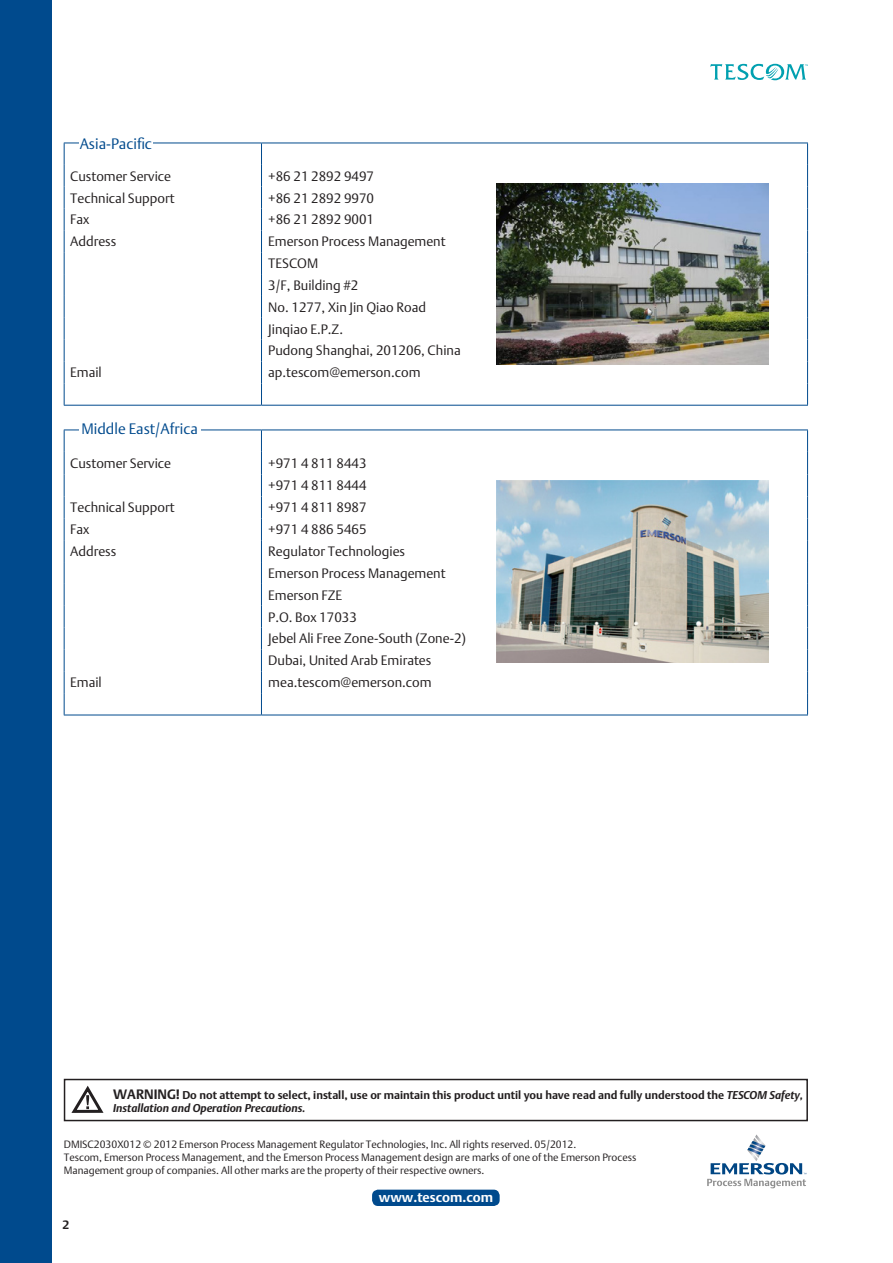
<style>
.page{position:relative;width:893px;height:1263px;background:#fff}
.page>*{position:absolute;margin:0;border:0;box-sizing:border-box;transform-origin:0 0}
.t1{font:15px "DTL Argo T Light";color:#004a8d}
.t2{font:13.5px "DTL Argo T Light";color:#231f20}
.t3{font:700 13.5px "DTL Argo T";color:#fff}
.t4{font:700 12px "DTL Argo T";color:#231f20}
.t5{font:700 11.25px/13.5px "DTL Argo T";color:#231f20}
.t6{font:10.5px/12.6px "DTL Argo T Light";color:#231f20}
.s1{font-size:13.5px}
.s2{font-style:italic}
</style>
<div class="page">
<div style="left:0;top:0;width:51px;height:1263px;background:#004a8d"></div>
<svg style="left:710px;top:64px;width:98px;height:16px"></svg>
<hr style="left:64px;top:143px;width:197px;height:1px;background:#004a8d">
<svg style="left:64px;top:143px;width:1px;height:262px"></svg>
<hr style="left:261px;top:143px;width:547px;height:1px;background:#004a8d">
<svg style="left:261px;top:143px;width:1px;height:262px"></svg>
<svg style="left:807px;top:143px;width:1px;height:262px"></svg>
<hr style="left:64px;top:405px;width:197px;height:1px;background:#004a8d">
<hr style="left:261px;top:405px;width:547px;height:1px;background:#004a8d">
<hr style="left:64px;top:430px;width:197px;height:1px;background:#004a8d">
<svg style="left:64px;top:430px;width:1px;height:285px"></svg>
<hr style="left:261px;top:430px;width:547px;height:1px;background:#004a8d">
<svg style="left:261px;top:430px;width:1px;height:285px"></svg>
<svg style="left:807px;top:430px;width:1px;height:285px"></svg>
<hr style="left:64px;top:715px;width:197px;height:1px;background:#004a8d">
<hr style="left:261px;top:715px;width:547px;height:1px;background:#004a8d">
<div style="left:79px;top:138px;width:74px;height:11px;background:#fff"></div>
<div style="left:79px;top:422px;width:121px;height:12px;background:#fff"></div>
<img style="left:496px;top:183px;width:273px;height:181px">
<img style="left:497px;top:481px;width:272px;height:181px">
<div style="left:64px;top:1079px;width:744px;height:42px;border:2px solid #231f20"></div>
<svg style="left:707px;top:1134px;width:99px;height:54px"></svg>
<div style="left:372px;top:1189px;width:128px;height:17px;background:#004a8d;border-radius:6px"></div>
<svg style="left:71px;top:1085px;width:33px;height:28px"></svg>
<p class="t1" style="left:80px;top:135px;width:74px">Asia-Pacific</p>
<p class="t2" style="left:70px;top:168px;width:103px">Customer Service</p>
<p class="t2" style="left:268px;top:168px;width:107px">+86 21 2892 9497</p>
<p class="t2" style="left:70px;top:190px;width:106px">Technical Support</p>
<p class="t2" style="left:268px;top:190px;width:107px">+86 21 2892 9970</p>
<p class="t2" style="left:70px;top:212px;width:21px">Fax</p>
<p class="t2" style="left:268px;top:212px;width:107px">+86 21 2892 9001</p>
<p class="t2" style="left:70px;top:233px;width:48px">Address</p>
<p class="t2" style="left:268px;top:233px;width:179px">Emerson Process Management</p>
<p class="t2" style="left:268px;top:255px;width:52px">TESCOM</p>
<p class="t2" style="left:268px;top:277px;width:92px">3/F, Building #2</p>
<p class="t2" style="left:268px;top:299px;width:159px">No. 1277, Xin Jin Qiao Road</p>
<p class="t2" style="left:268px;top:321px;width:76px">Jinqiao E.P.Z.</p>
<p class="t2" style="left:268px;top:343px;width:194px">Pudong Shanghai, 201206, China</p>
<p class="t2" style="left:70px;top:364px;width:33px">Email</p>
<p class="t2" style="left:268px;top:364px;width:154px">ap.tescom@emerson.com</p>
<p class="t1" style="left:81px;top:420px;width:118px">Middle East/Africa</p>
<p class="t2" style="left:70px;top:455px;width:103px">Customer Service</p>
<p class="t2" style="left:268px;top:455px;width:100px">+971 4 811 8443</p>
<p class="t2" style="left:268px;top:478px;width:100px">+971 4 811 8444</p>
<p class="t2" style="left:70px;top:499px;width:106px">Technical Support</p>
<p class="t2" style="left:268px;top:499px;width:100px">+971 4 811 8987</p>
<p class="t2" style="left:70px;top:521px;width:21px">Fax</p>
<p class="t2" style="left:268px;top:521px;width:100px">+971 4 886 5465</p>
<p class="t2" style="left:70px;top:543px;width:48px">Address</p>
<p class="t2" style="left:268px;top:543px;width:138px">Regulator Technologies</p>
<p class="t2" style="left:268px;top:565px;width:179px">Emerson Process Management</p>
<p class="t2" style="left:268px;top:587px;width:76px">Emerson FZE</p>
<p class="t2" style="left:268px;top:609px;width:90px">P.O. Box 17033</p>
<p class="t2" style="left:268px;top:631px;width:199px">Jebel Ali Free Zone-South (Zone-2)</p>
<p class="t2" style="left:268px;top:652px;width:165px">Dubai, United Arab Emirates</p>
<p class="t2" style="left:70px;top:674px;width:33px">Email</p>
<p class="t2" style="left:268px;top:674px;width:165px">mea.tescom@emerson.com</p>
<p class="t5" style="left:113px;top:1088px;width:691px"><span class="s1">WARNING!</span> Do not attempt to select, install, use or maintain this product until you have read and fully understood the <span class="s2">TESCOM Safety,<br>Installation and Operation Precautions.</span></p>
<p class="t6" style="left:64px;top:1138px;width:514px">DMISC2030X012 © 2012 Emerson Process Management Regulator Technologies, Inc. All rights reserved. 05/2012.</p>
<p class="t6" style="left:64px;top:1151px;width:574px">Tescom, Emerson Process Management, and the Emerson Process Management design are marks of one of the Emerson Process<br>Management group of companies. All other marks are the property of their respective owners.</p>
<p class="t3" style="left:379px;top:1189px;width:116px">www.tescom.com</p>
<p class="t4" style="left:63px;top:1217px;width:8px">2</p>
</div>
